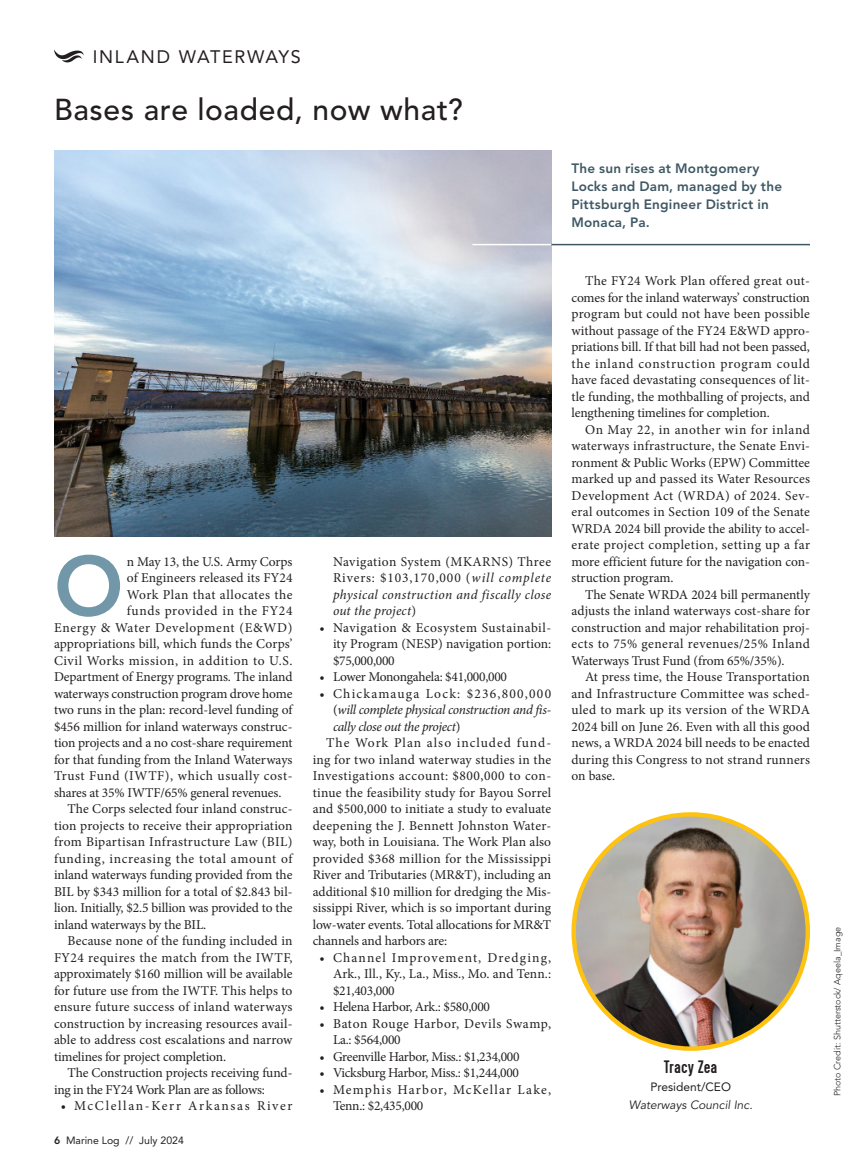
<style>
.page{position:relative;width:864px;height:1175px;background:#fff}
.page>*{position:absolute;margin:0;border:0;box-sizing:border-box;transform-origin:0 0}
.Body__with_Drop_Cap{font:800 83.4px "Avenir";color:#7197a8}
.Head{font:500 30px "Avenir";letter-spacing:.02em;color:#231f20}
.t1{font:18px "Avenir";letter-spacing:.095em;color:#231f20}
.t2{font:500 18px "Cervo";color:#231f20}
.Body_Copy_-_Indent{font:13.5px/16.5px "Minion Pro";letter-spacing:-.005em;color:#231f20;text-align:justify}
.Body__with_Drop_Cap-2{font:13.5px "Minion Pro";color:#231f20}
.t3{font:italic 13.5px/16.5px "Minion Pro";letter-spacing:-.005em;color:#231f20;text-align:justify}
.Caption_-_White{font:800 13.5px/18px "Avenir";letter-spacing:.015em;color:#3f5864}
.Body__with_Drop_Cap-3{font:13.5px "Minion Pro";letter-spacing:.045em;color:#231f20}
.Body_Copy_-_Indent-2{font:13.5px/16.5px "Minion Pro";letter-spacing:.08em;color:#231f20}
.Body_Copy_-_Indent-3{font:13.5px/16.5px "Minion Pro";letter-spacing:.04em;color:#231f20}
.Body__with_Drop_Cap-4{font:13.5px "Minion Pro";letter-spacing:.04em;color:#231f20}
.Body_Copy_-_Indent-4{font:13.5px "Minion Pro";letter-spacing:.12em;color:#231f20}
.Body__with_Drop_Cap-5{font:13.5px "Minion Pro";letter-spacing:.035em;color:#231f20}
.Body__with_Drop_Cap-6{font:13.5px "Minion Pro";letter-spacing:.05em;color:#231f20}
.t4{font:12px "Avenir Oblique 2";color:#231f20}
.t5{font:12px "Avenir";color:#231f20}
.t6{font:10.5px "Avenir";color:#231f20}
.Photo_Credit{font:300 9px "Avenir";color:#231f20}
.s1{font-weight:800}
.s2{font-style:normal}
</style>
<div class="page">
<svg style="left:54px;top:49px;width:30px;height:13px"></svg>
<img style="left:574px;top:814px;width:234px;height:234px;border-radius:117px">
<img style="left:54px;top:151px;width:497px;height:385px">
<hr style="left:551px;top:244px;width:259px;height:1px;background:#3f5864">
<hr style="left:472px;top:244px;width:79px;height:1px;background:#fff">
<h3 class="t1" style="left:93px;top:46px;width:209px">INLAND WATERWAYS</h3>
<p class="Head" style="left:54px;top:92px;width:410px">Bases are loaded, now what?</p>
<p class="Body__with_Drop_Cap" style="left:54px;top:537px;width:71px">O</p>
<p class="Body__with_Drop_Cap-2" style="left:127px;top:552px;width:167px">n May 13, the U.S. Army Corps</p>
<p class="Body__with_Drop_Cap-2" style="left:127px;top:569px;width:167px">of Engineers released its FY24</p>
<p class="Body__with_Drop_Cap-5" style="left:127px;top:585px;width:167px">Work Plan that allocates the</p>
<p class="Body__with_Drop_Cap-6" style="left:127px;top:602px;width:167px">funds provided in the FY24</p>
<p class="Body__with_Drop_Cap-3" style="left:54px;top:618px;width:240px">Energy &amp; Water Development (E&amp;WD)</p>
<p class="Body__with_Drop_Cap-2" style="left:54px;top:635px;width:240px">appropriations bill, which funds the Corps’</p>
<p class="Body__with_Drop_Cap-3" style="left:54px;top:651px;width:240px">Civil Works mission, in addition to U.S.</p>
<p class="Body__with_Drop_Cap-2" style="left:54px;top:668px;width:240px">Department of Energy programs. The inland</p>
<p class="Body__with_Drop_Cap-2" style="left:54px;top:684px;width:240px">waterways construction program drove home</p>
<p class="Body__with_Drop_Cap-2" style="left:54px;top:701px;width:240px">two runs in the plan: record-level funding of</p>
<p class="Body__with_Drop_Cap-2" style="left:54px;top:717px;width:240px">$456 million for inland waterways construc-</p>
<p class="Body__with_Drop_Cap-2" style="left:54px;top:734px;width:240px">tion projects and a no cost-share requirement</p>
<p class="Body__with_Drop_Cap-2" style="left:54px;top:750px;width:240px">for that funding from the Inland Waterways</p>
<p class="Body__with_Drop_Cap-4" style="left:54px;top:767px;width:240px">Trust Fund (IWTF), which usually cost-</p>
<p class="Body__with_Drop_Cap-2" style="left:54px;top:783px;width:229px">shares at 35% IWTF/65% general revenues.</p>
<p class="Body_Copy_-_Indent" style="left:54px;top:801px;width:240px;text-indent:14px">The Corps selected four inland construc&shy;tion projects to receive their appropriation from Bipartisan Infrastructure Law (BIL) funding, increasing the total amount of inland waterways funding provided from the BIL by $343 million for a total of $2.843 bil&shy;lion. Initially, $2.5 billion was provided to the inland waterways by the BIL.</p>
<p class="Body_Copy_-_Indent" style="left:54px;top:933px;width:240px;text-indent:14px">Because none of the funding included in FY24 requires the match from the IWTF, approximately $160 million will be available for future use from the IWTF. This helps to ensure future success of inland waterways construction by increasing resources avail&shy;able to address cost escalations and narrow timelines for project completion.</p>
<p class="Body_Copy_-_Indent" style="left:54px;top:1065px;width:240px;text-indent:14px">The Construction projects receiving fund&shy;ing in the FY24 Work Plan are as follows:</p>
<p class="Body_Copy_-_Indent-4" style="left:61px;top:1097px;width:233px">• McClellan-Kerr Arkansas River</p>
<p class="t6" style="left:54px;top:1134px;width:131px"><span class="s1">6</span> Marine Log // July 2024</p>
<p class="t3" style="left:333px;top:553px;width:220px"><span class="s2">Navigation System (MKARNS) Three Rivers: $103,170,000 (</span>will complete physical construction and fiscally close out the project<span class="s2">)</span></p>
<p class="Body_Copy_-_Indent" style="left:333px;top:619px;width:220px;text-indent:-14px">• Navigation &amp; Ecosystem Sustainabil&shy;ity Program (NESP) navigation portion: $75,000,000</p>
<p class="Body_Copy_-_Indent" style="left:320px;top:669px;width:189px">• Lower Monongahela: $41,000,000</p>
<p class="t3" style="left:333px;top:685px;width:220px;text-indent:-14px"><span class="s2">• Chickamauga Lock: $236,800,000 (</span>will complete physical construction and fis&shy;cally close out the project<span class="s2">)</span></p>
<p class="Body_Copy_-_Indent" style="left:313px;top:735px;width:240px;text-indent:14px">The Work Plan also included fund&shy;ing for two inland waterway studies in the Investigations account: $800,000 to con&shy;tinue the feasibility study for Bayou Sorrel and $500,000 to initiate a study to evaluate deepening the J. Bennett Johnston Water&shy;way, both in Louisiana. The Work Plan also provided $368 million for the Mississippi River and Tributaries (MR&amp;T), including an additional $10 million for dredging the Mis&shy;sissippi River, which is so important during low-water events. Total allocations for MR&amp;T channels and harbors are:</p>
<p class="Body_Copy_-_Indent" style="left:333px;top:949px;width:220px;text-indent:-14px">• Channel Improvement, Dredging, Ark., Ill., Ky., La., Miss., Mo. and Tenn.: $21,403,000</p>
<p class="Body_Copy_-_Indent" style="left:320px;top:999px;width:172px">• Helena Harbor, Ark.: $580,000</p>
<p class="Body_Copy_-_Indent-3" style="left:333px;top:1015px;width:220px;text-indent:-14px">• Baton Rouge Harbor, Devils Swamp,<br>La.: $564,000</p>
<p class="Body_Copy_-_Indent" style="left:320px;top:1048px;width:202px">• Greenville Harbor, Miss.: $1,234,000</p>
<p class="Body_Copy_-_Indent" style="left:320px;top:1065px;width:201px">• Vicksburg Harbor, Miss.: $1,244,000</p>
<p class="Body_Copy_-_Indent-2" style="left:333px;top:1081px;width:220px;text-indent:-14px">• Memphis Harbor, McKellar Lake,<br>Tenn.: $2,435,000</p>
<p class="Caption_-_White" style="left:572px;top:159px;width:212px">The sun rises at Montgomery<br>Locks and Dam, managed by the<br>Pittsburgh Engineer District in<br>Monaca, Pa.</p>
<p class="Body_Copy_-_Indent" style="left:572px;top:273px;width:240px;text-indent:14px">The FY24 Work Plan offered great out&shy;comes for the inland waterways’ construction program but could not have been possible without passage of the FY24 E&amp;WD appro&shy;priations bill. If that bill had not been passed, the inland construction program could have faced devastating consequences of lit&shy;tle funding, the mothballing of projects, and lengthening timelines for completion.</p>
<p class="Body_Copy_-_Indent" style="left:572px;top:421px;width:240px;text-indent:14px">On May 22, in another win for inland waterways infrastructure, the Senate Envi&shy;ronment &amp; Public Works (EPW) Committee marked up and passed its Water Resources Development Act (WRDA) of 2024. Sev&shy;eral outcomes in Section 109 of the Senate WRDA 2024 bill provide the ability to accel&shy;erate project completion, setting up a far more efficient future for the navigation con&shy;struction program.</p>
<p class="Body_Copy_-_Indent" style="left:572px;top:586px;width:240px;text-indent:14px">The Senate WRDA 2024 bill permanently adjusts the inland waterways cost-share for construction and major rehabilitation proj&shy;ects to 75% general revenues/25% Inland Waterways Trust Fund (from 65%/35%).</p>
<p class="Body_Copy_-_Indent" style="left:572px;top:669px;width:240px;text-indent:14px">At press time, the House Transportation and Infrastructure Committee was sched&shy;uled to mark up its version of the WRDA 2024 bill on June 26. Even with all this good news, a WRDA 2024 bill needs to be enacted during this Congress to not strand runners on base.</p>
<h3 class="t2" style="left:664px;top:1056px;width:55px">Tracy Zea</h3>
<p class="t5" style="left:650px;top:1080px;width:82px">President/CEO</p>
<p class="t4" style="left:629px;top:1098px;width:126px">Waterways Council Inc.</p>
<p class="Photo_Credit" style="left:832px;top:1096px;width:171px;rotate:-90deg">Photo Credit: Shutterstock/ Aqeela_Image</p>
</div>
